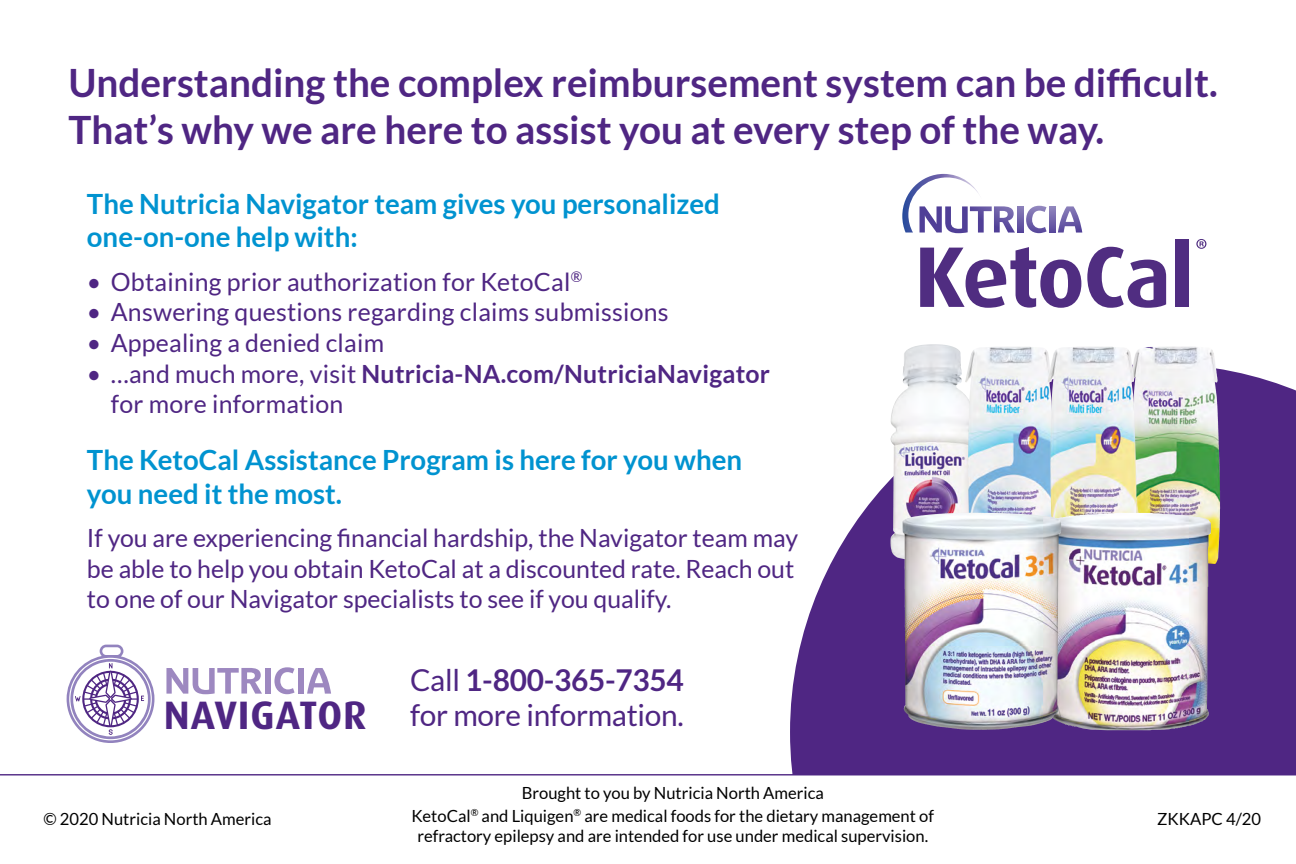
<style>
.page{position:relative;width:1296px;height:864px;background:#fff}
.page>*{position:absolute;margin:0;border:0;box-sizing:border-box;transform-origin:0 0}
.t1{font:700 39.6px "Dax";letter-spacing:.025em;color:#4f2683}
.t2{font:700 39px/46.8px "Lato";color:#4f2683}
.t3{font:30px/35.1px "Lato";letter-spacing:-.01em;color:#4f2683}
.t4{font:700 27.9px/33.6px "Lato";color:#0093d0}
.t5{font:25.2px/30.6px "Lato";color:#4f2683}
.t6{font:16.8px/22.2px "Lato";color:#000;text-align:center}
.s1{font-weight:700}
</style>
<div class="page">
<svg style="left:790px;top:364px;width:506px;height:410px;fill:#4f2683"></svg>
<hr style="left:0;top:774px;width:1296px;height:1px;background:#4e2683">
<img style="left:913px;top:344px;width:22px;height:3px">
<img style="left:1137px;top:347px;width:27px;height:36px">
<img style="left:965px;top:347px;width:82px;height:213px">
<img style="left:1047px;top:347px;width:90px;height:213px">
<img style="left:1048px;top:513px;width:163px;height:218px">
<img style="left:902px;top:513px;width:68px;height:170px">
<svg style="left:982px;top:206px;width:10px;height:27px"></svg>
<svg style="left:1049px;top:206px;width:6px;height:27px"></svg>
<svg style="left:1058px;top:206px;width:24px;height:27px"></svg>
<svg style="left:1026px;top:206px;width:21px;height:27px"></svg>
<svg style="left:1017px;top:206px;width:6px;height:27px"></svg>
<svg style="left:994px;top:206px;width:21px;height:27px"></svg>
<svg style="left:902px;top:174px;width:80px;height:59px"></svg>
<svg style="left:920px;top:247px;width:161px;height:61px"></svg>
<svg style="left:1087px;top:247px;width:79px;height:61px"></svg>
<div style="left:1175px;top:239px;width:14px;height:68px;background:#502d81"></div>
<svg style="left:1196px;top:239px;width:10px;height:10px"></svg>
<svg style="left:67px;top:645px;width:87px;height:98px"></svg>
<div style="left:266px;top:668px;width:5px;height:26px;background:#9d88c0"></div>
<svg style="left:274px;top:667px;width:21px;height:27px"></svg>
<div style="left:298px;top:668px;width:6px;height:26px;background:#9d88c0"></div>
<svg style="left:307px;top:668px;width:24px;height:26px"></svg>
<svg style="left:166px;top:668px;width:96px;height:26px"></svg>
<h2 class="t2" style="left:68px;top:59px;width:1151px">Understanding the complex reimbursement system can be difficult.<br>That’s why we are here to assist you at every step of the way.</h2>
<p class="t4" style="left:87px;top:187px;width:634px">The Nutricia Navigator team gives you personalized one-on-one help with:</p>
<p class="t5" style="left:87px;top:266px;width:497px">• Obtaining prior authorization for KetoCal<sup>®</sup></p>
<p class="t5" style="left:87px;top:297px;width:583px">• Answering questions regarding claims submissions</p>
<p class="t5" style="left:87px;top:327px;width:299px">• Appealing a denied claim</p>
<p class="t5" style="left:111px;top:358px;width:661px;text-indent:-24px">• …and much more, visit <span class="s1">Nutricia-NA.com/NutriciaNavigator </span>for more information</p>
<p class="t4" style="left:87px;top:443px;width:657px">The KetoCal Assistance Program is here for you when you need it the most.</p>
<p class="t5" style="left:87px;top:523px;width:713px">If you are experiencing financial hardship, the Navigator team may be able to help you obtain KetoCal at a discounted rate. Reach out to one of our Navigator specialists to see if you qualify.</p>
<h1 class="t1" style="left:164px;top:693px;width:204px">NAVIGATOR</h1>
<p class="t3" style="left:410px;top:663px;width:275px">Call <span class="s1">1-800-365-7354 </span>for more information.</p>
<p class="t6" style="left:412px;top:782px;width:524px">Brought to you by Nutricia North America<br>KetoCal<sup>®</sup> and Liquigen<sup>®</sup> are medical foods for the dietary management of</p>
<p class="t6" style="left:417px;top:824px;width:512px">refractory epilepsy and are intended for use under medical supervision.</p>
<p class="t6" style="left:43px;top:808px;width:230px">© 2020 Nutricia North America</p>
<p class="t6" style="left:1157px;top:808px;width:105px">ZKKAPC 4/20</p>
</div>
